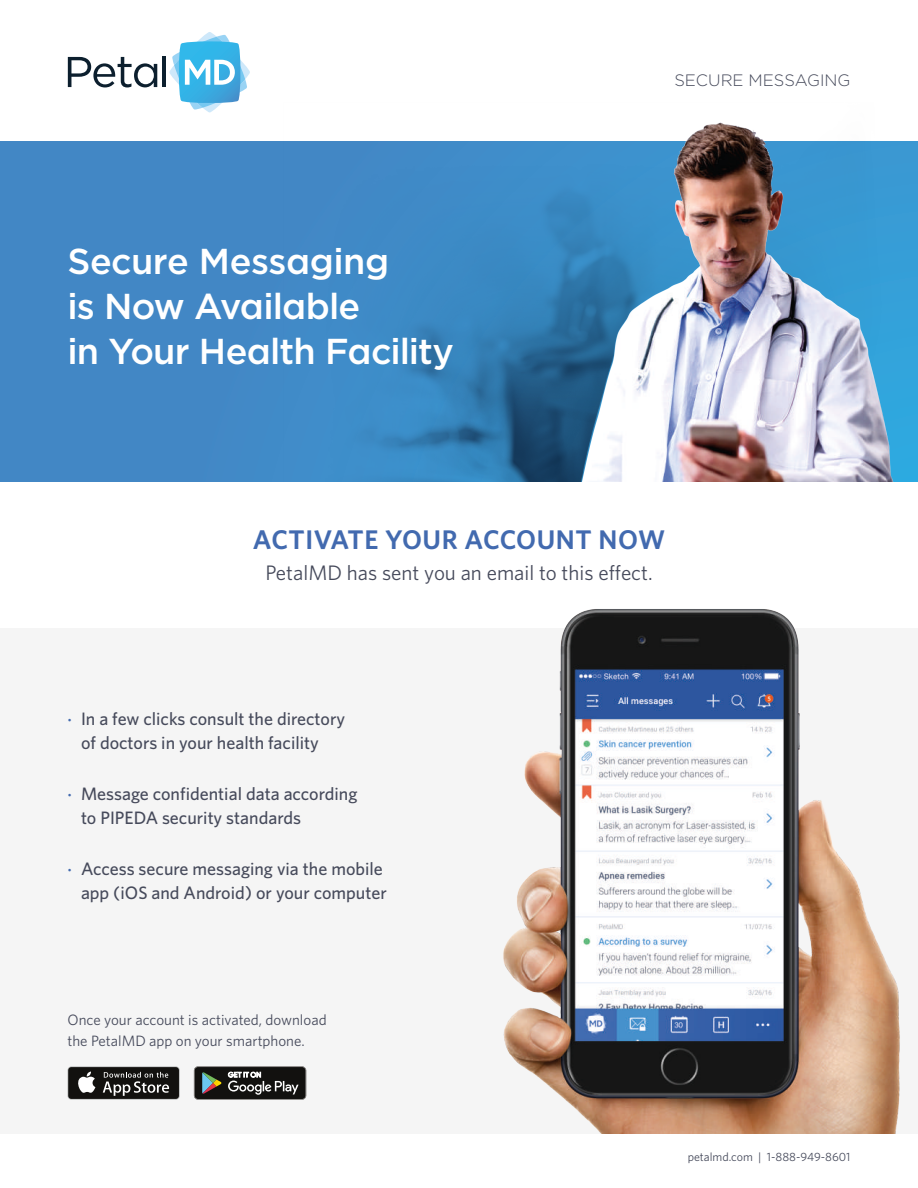
<style>
.page{position:relative;width:918px;height:1188px;background:#fff}
.page>*{position:absolute;margin:0;border:0;box-sizing:border-box;transform-origin:0 0}
.t1{font:500 36px/45px "Gotham";letter-spacing:-.02em;color:#fff}
.t2{font:600 27px "Whitney HTF";letter-spacing:.015em;color:#426aaf}
.t3{font:21px "Whitney HTF";color:#464a5b}
.t4{font:500 18px/24px "Whitney HTF";color:#464a5b}
.t5{font:300 16.5px "Gotham";color:#464a5b}
.t6{font:15px/21px "Whitney HTF";color:#464a5b}
.t7{font:12px "Whitney HTF";color:#464a5b}
.s1{font-family:"Lato";font-weight:400;font-size:16.5px;color:#426aaf}
</style>
<div class="page">
<div style="left:0;top:629px;width:918px;height:505px;background:#f5f5f5"></div>
<div style="left:0;top:142px;width:918px;height:339px;background:#4287c5"></div>
<img style="left:265px;top:122px;width:653px;height:359px">
<div style="left:68px;top:1066px;width:112px;height:34px;background:#d5d6d6;border-radius:4px"></div>
<div style="left:68px;top:1067px;width:111px;height:32px;background:#12110f;border-radius:3px"></div>
<svg style="left:78px;top:1072px;width:17px;height:21px"></svg>
<svg style="left:103px;top:1072px;width:66px;height:24px"></svg>
<svg style="left:194px;top:1066px;width:112px;height:34px"></svg>
<img style="left:503px;top:609px;width:397px;height:525px">
<svg style="left:68px;top:57px;width:89px;height:30px"></svg>
<hr style="left:162px;top:57px;width:4px;height:30px;background:#0c1f2e">
<svg style="left:169px;top:32px;width:81px;height:80px"></svg>
<svg style="left:172px;top:35px;width:75px;height:75px"></svg>
<p class="t5" style="left:674px;top:69px;width:178px">SECURE MESSAGING</p>
<h1 class="t1" style="left:68px;top:238px;width:388px">Secure Messaging<br>is Now Available<br>in Your Health Facility</h1>
<h2 class="t2" style="left:253px;top:523px;width:414px">ACTIVATE YOUR ACCOUNT NOW</h2>
<p class="t3" style="left:265px;top:560px;width:389px">PetalMD has sent you an email to this effect.</p>
<p class="t4" style="left:81px;top:707px;width:266px;text-indent:-14px"><span class="s1">·</span> In a few clicks consult the directory of doctors in your health facility</p>
<p class="t4" style="left:81px;top:782px;width:278px;text-indent:-14px"><span class="s1">·</span> Message confidential data according to PIPEDA security standards</p>
<p class="t4" style="left:67px;top:857px;width:321px;text-align:right"><span class="s1">·</span> Access secure messaging via the mobile app (iOS and Android) or your computer</p>
<p class="t6" style="left:68px;top:1009px;width:261px">Once your account is activated, download the PetalMD app on your smartphone.</p>
<p class="t7" style="left:688px;top:1150px;width:164px">petalmd.com | 1-888-949-8601</p>
</div>
